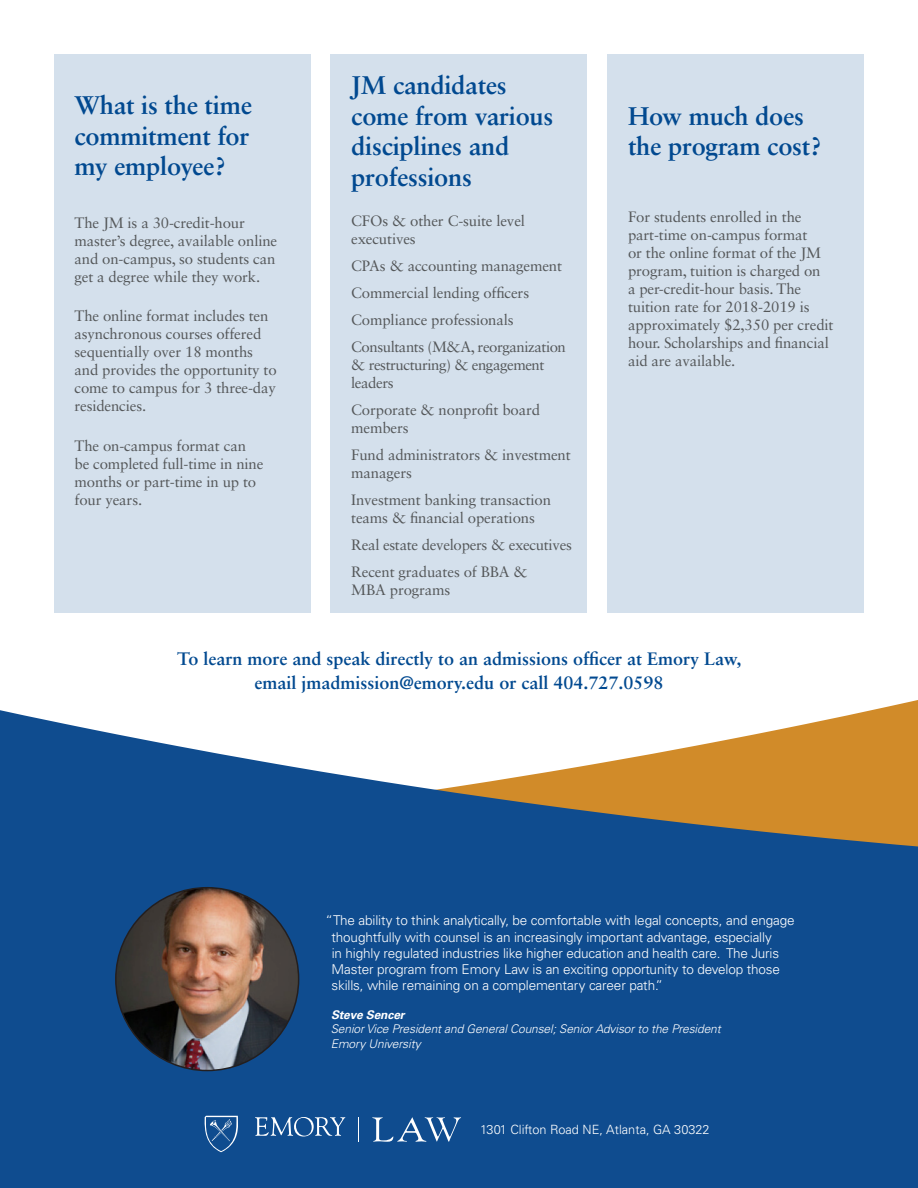
<style>
.page{position:relative;width:918px;height:1188px;background:#fff}
.page>*{position:absolute;margin:0;border:0;box-sizing:border-box;transform-origin:0 0}
.body_text_smaller_no{font:700 25.5px/30.6px "Sabon LT Std";letter-spacing:-.01em;color:#014990}
.body_text_with_bulle{font:700 18px "Sabon LT Std";color:#014990}
.body_text_smaller_no-2{font:15px/18px "Sabon LT Std";letter-spacing:-.01em;color:#545759}
.body_text_smaller_no-3{font:15px/18px "Sabon LT Std";letter-spacing:-.03em;color:#545759}
.t1{font:300 13.5px/16.2px "Univers LT Std";letter-spacing:-.01em;color:#fff}
.t2{font:300 12.75px "Univers LT Std";color:#fff}
.t3{font:italic 300 12px "Univers LT Std";letter-spacing:-.01em;color:#fff}
.t4{font:italic 700 12px "Univers LT Std";letter-spacing:-.01em;color:#fff}
</style>
<div class="page">
<svg style="left:0;top:700px;width:918px;height:488px;background:#396592"></svg>
<svg style="left:204px;top:1116px;width:34px;height:36px"></svg>
<svg style="left:255px;top:1117px;width:90px;height:20px;background:#4977aa"></svg>
<svg style="left:358px;top:1117px;width:1px;height:25px"></svg>
<svg style="left:372px;top:1117px;width:89px;height:25px;background:#3e6fa5"></svg>
<div style="left:54px;top:54px;width:256px;height:558px;background:#d4e0ec"></div>
<div style="left:331px;top:54px;width:256px;height:558px;background:#d4e0ec"></div>
<div style="left:608px;top:54px;width:256px;height:558px;background:#d4e0ec"></div>
<img style="left:116px;top:888px;width:183px;height:183px;border-radius:91px">
<p class="body_text_smaller_no" style="left:75px;top:90px;width:179px;text-align:justify">What is the time commitment for my employee?</p>
<p class="body_text_smaller_no-2" style="left:75px;top:213px;width:204px">The JM is a 30-credit-hour master’s degree, available online and on-campus, so students can get a degree while they work.</p>
<p class="body_text_smaller_no-2" style="left:75px;top:307px;width:204px">The online format includes ten asynchronous courses offered sequentially over 18 months and provides the opportunity to come to campus for 3 three-day residencies.</p>
<p class="body_text_smaller_no-2" style="left:75px;top:437px;width:190px">The on-campus format can be completed full-time in nine months or part-time in up to four years.</p>
<p class="body_text_smaller_no" style="left:351px;top:69px;width:204px">JM candidates come from various disciplines and professions</p>
<p class="body_text_smaller_no-2" style="left:351px;top:212px;width:175px">CFOs &amp; other C-suite level executives</p>
<p class="body_text_smaller_no-2" style="left:351px;top:257px;width:212px">CPAs &amp; accounting management</p>
<p class="body_text_smaller_no-2" style="left:351px;top:284px;width:179px">Commercial lending officers</p>
<p class="body_text_smaller_no-2" style="left:351px;top:311px;width:164px">Compliance professionals</p>
<p class="body_text_smaller_no-3" style="left:351px;top:338px;width:216px">Consultants (M&amp;A, reorganization &amp; restructuring) &amp; engagement leaders</p>
<p class="body_text_smaller_no-2" style="left:351px;top:401px;width:190px">Corporate &amp; nonprofit board members</p>
<p class="body_text_smaller_no-2" style="left:351px;top:446px;width:221px">Fund administrators &amp; investment managers</p>
<p class="body_text_smaller_no-2" style="left:351px;top:491px;width:201px">Investment banking transaction teams &amp; financial operations</p>
<p class="body_text_smaller_no-2" style="left:351px;top:536px;width:222px">Real estate developers &amp; executives</p>
<p class="body_text_smaller_no-2" style="left:351px;top:563px;width:178px">Recent graduates of BBA &amp;<br>MBA programs</p>
<p class="body_text_smaller_no" style="left:628px;top:100px;width:195px">How much does the program cost?</p>
<p class="body_text_smaller_no-2" style="left:628px;top:207px;width:207px">For students enrolled in the part-time on-campus format<br>or the online format of the JM program, tuition is charged on<br>a per-credit-hour basis. The tuition rate for 2018-2019 is approximately $2,350 per credit hour. Scholarships and financial aid are available.</p>
<p class="body_text_with_bulle" style="left:177px;top:647px;width:566px">To learn more and speak directly to an admissions officer at Emory Law,</p>
<p class="body_text_with_bulle" style="left:255px;top:672px;width:410px">email jmadmission@emory.edu or call 404.727.0598</p>
<p class="t1" style="left:331px;top:912px;width:465px;text-indent:-6px">“The ability to think analytically, be comfortable with legal concepts, and engage thoughtfully with counsel is an increasingly important advantage, especially<br>in highly regulated industries like higher education and health care. The Juris Master program from Emory Law is an exciting opportunity to develop those skills, while remaining on a complementary career path.”</p>
<p class="t4" style="left:331px;top:1008px;width:75px">Steve Sencer</p>
<p class="t3" style="left:331px;top:1022px;width:392px">Senior Vice President and General Counsel; Senior Advisor to the President</p>
<p class="t3" style="left:331px;top:1036px;width:92px">Emory University</p>
<p class="t2" style="left:480px;top:1122px;width:231px">1301 Clifton Road NE, Atlanta, GA 30322</p>
</div>
